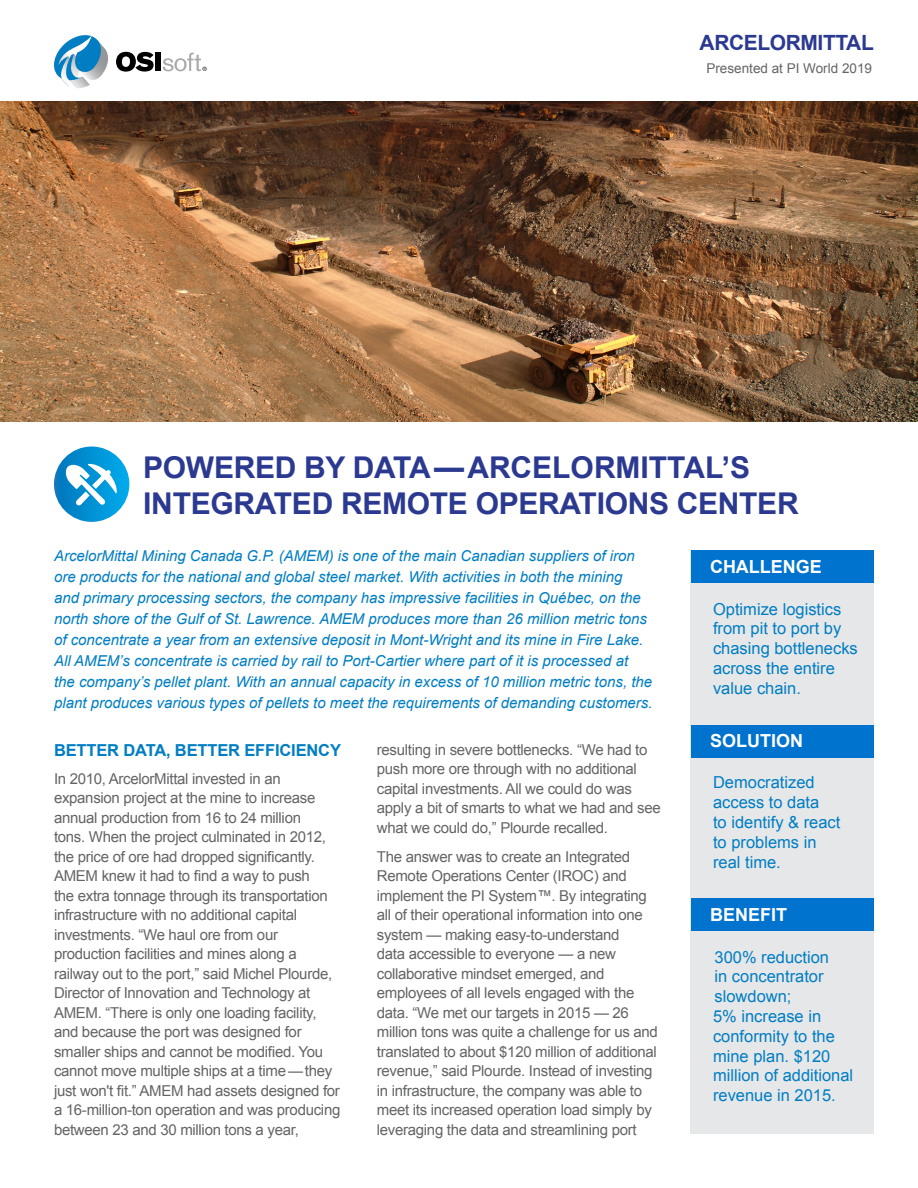
<style>
.page{position:relative;width:918px;height:1188px;background:#fff}
.page>*{position:absolute;margin:0;border:0;box-sizing:border-box;transform-origin:0 0}
.t1{font:700 30px/36px "Arial";letter-spacing:-.01em;color:#2b3990}
.t2{font:700 21px "Arial";letter-spacing:-.02em;color:#2b3990}
.t3{font:700 18px "Arial";color:#fff}
.t4{font:16.5px/19.8px "Arial";color:#007dc3}
.t5{font:700 16.5px "Arial";letter-spacing:-.01em;color:#007dc3}
.t6{font:15px/19.5px "Arial";letter-spacing:-.02em;color:#636466}
.t7{font:italic 15px/21px "Arial";color:#007dc3}
.t8{font:13.5px "Arial";color:#636466}
.s1{font-style:italic}
</style>
<div class="page">
<svg style="left:54px;top:447px;width:75px;height:75px;background:#0391d4"></svg>
<svg style="left:66px;top:463px;width:51px;height:42px"></svg>
<img style="left:0;top:101px;width:918px;height:320px">
<svg style="left:54px;top:35px;width:100px;height:53px"></svg>
<div style="left:155px;top:52px;width:6px;height:19px;background:#000"></div>
<svg style="left:163px;top:53px;width:44px;height:18px"></svg>
<div style="left:690px;top:550px;width:184px;height:584px;background:#e6e7e8"></div>
<div style="left:691px;top:550px;width:183px;height:33px;background:#0073ce"></div>
<div style="left:691px;top:725px;width:183px;height:32px;background:#0073ce"></div>
<div style="left:691px;top:899px;width:183px;height:32px;background:#0073ce"></div>
<h2 class="t2" style="left:700px;top:29px;width:176px">ARCELORMITTAL</h2>
<p class="t8" style="left:706px;top:59px;width:167px">Presented at PI World 2019</p>
<h1 class="t1" style="left:143px;top:450px;width:657px">POWERED BY DATA—ARCELORMITTAL’S<br>INTEGRATED REMOTE OPERATIONS CENTER</h1>
<p class="t7" style="left:54px;top:546px;width:600px">ArcelorMittal Mining Canada G.P. (AMEM) is one of the main Canadian suppliers of iron ore products for the national and global steel market. With activities in both the mining<br>and primary processing sectors, the company has impressive facilities in Québec, on the north shore of the Gulf of St. Lawrence. AMEM produces more than 26 million metric tons of concentrate a year from an extensive deposit in Mont-Wright and its mine in Fire Lake.<br>All AMEM’s concentrate is carried by rail to Port-Cartier where part of it is processed at the company’s pellet plant. With an annual capacity in excess of 10 million metric tons, the plant produces various types of pellets to meet the requirements of demanding customers.</p>
<p class="t3" style="left:710px;top:555px;width:113px">CHALLENGE</p>
<p class="t4" style="left:713px;top:599px;width:146px">Optimize logistics from pit to port by chasing bottlenecks across the entire value chain.</p>
<p class="t5" style="left:54px;top:739px;width:289px">BETTER DATA, BETTER EFFICIENCY</p>
<p class="t6" style="left:54px;top:769px;width:288px">In 2010, ArcelorMittal invested in an expansion project at the mine to increase annual production from 16 to 24 million<br>tons. When the project culminated in 2012, the price of ore had dropped significantly.<br>AMEM knew it had to find a way to push<br>the extra tonnage through its transportation infrastructure with no additional capital investments. “We haul ore from our production facilities and mines along a railway out to the port,” said Michel Plourde, Director of Innovation and Technology at AMEM. “There is only one loading facility, and because the port was designed for smaller ships and cannot be modified. You cannot move multiple ships at a time—they just won't fit.” AMEM had assets designed for a 16-million-ton operation and was producing between 23 and 30 million tons a year,</p>
<p class="t6" style="left:377px;top:740px;width:285px">resulting in severe bottlenecks. “We had to push more ore through with no additional capital investments. All we could do was apply a bit of smarts to what we had and see what we could do,” Plourde recalled.</p>
<p class="t6" style="left:377px;top:847px;width:283px">The answer was to create an Integrated Remote Operations Center (IROC) and implement the PI System<span class="s1">™</span>. By integrating all of their operational information into one system — making easy-to-understand<br>data accessible to everyone — a new collaborative mindset emerged, and employees of all levels engaged with the data. “We met our targets in 2015 — 26 million tons was quite a challenge for us and translated to about $120 million of additional revenue,” said Plourde. Instead of investing in infrastructure, the company was able to meet its increased operation load simply by leveraging the data and streamlining port</p>
<p class="t3" style="left:710px;top:729px;width:95px">SOLUTION</p>
<p class="t4" style="left:713px;top:773px;width:129px">Democratized access to data<br>to identify &amp; react to problems in real time.</p>
<p class="t3" style="left:710px;top:903px;width:79px">BENEFIT</p>
<p class="t4" style="left:713px;top:947px;width:142px">300% reduction<br>in concentrator slowdown;<br>5% increase in conformity to the mine plan. $120 million of additional revenue in 2015.</p>
</div>
